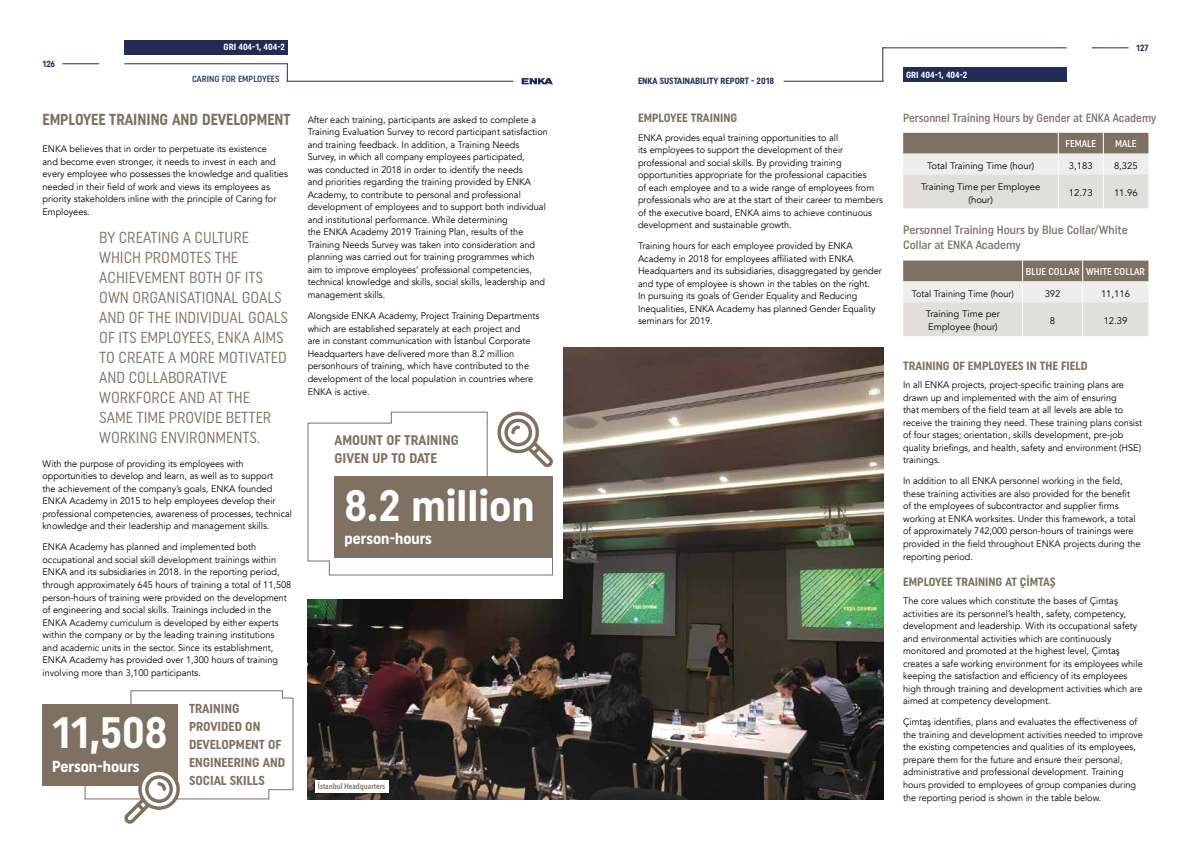
<style>
.page{position:relative;width:1191px;height:842px;background:#fff}
.page>*{position:absolute;margin:0;border:0;box-sizing:border-box;transform-origin:0 0}
.t1{font:700 44px "Uniform Condensed";color:#fff}
.t2{font:16px/20px "Uniform Condensed";color:#7e7162;scale:.96 1}
.t3{font:700 16px "Uniform Condensed";color:#7e7162;scale:.95 1}
.t4{font:700 16px "Uniform Condensed";color:#fff}
.t5{font:700 14px/18px "Uniform Condensed";color:#7e7162}
.t6{font:700 13px/18px "Uniform Condensed";color:#7e7162}
.t7{font:700 12px "Uniform Condensed";color:#7e7162}
.t8{font:500 12px/15px "Uniform Condensed";color:#7e7162}
.t9{font:500 12px "Uniform Condensed";color:#7e7162;scale:.96 1}
.t10{font:500 10px "Uniform Condensed";color:#fff}
.t11{font:9.5px/12.5px "Avenir";color:#000;scale:.96 1}
.t12{font:9.5px/13px "Avenir";color:#000;text-align:center}
.t13{font:9.5px "Avenir";color:#000;scale:.95 1}
.t14{font:700 9px "Uniform Condensed";color:#222c56}
.t15{font:700 9px "Uniform Condensed";color:#fff}
.t16{font:500 9px "Uniform Condensed";color:#222c56}
.t17{font:600 condensed 8px "Avenir Next LT Pro";color:#7e7162}
</style>
<div class="page">
<hr style="left:783px;top:81px;width:100px;height:1px;background:#222c56">
<hr style="left:882px;top:47px;width:1px;height:35px;background:#222c56">
<hr style="left:882px;top:47px;width:184px;height:1px;background:#222c56">
<hr style="left:1091px;top:47px;width:37px;height:1px;background:#222c56">
<hr style="left:62px;top:63px;width:37px;height:1px;background:#222c56">
<svg style="left:287px;top:64px;width:1px;height:17px"></svg>
<hr style="left:287px;top:81px;width:226px;height:1px;background:#222c56">
<hr style="left:124px;top:63px;width:164px;height:1px;background:#222c56">
<svg style="left:521px;top:78px;width:32px;height:6px"></svg>
<img style="left:308px;top:347px;width:575px;height:452px">
<div style="left:298px;top:341px;width:265px;height:258px;background:#fff"></div>
<svg style="left:307px;top:411px;width:246px;height:165px"></svg>
<div style="left:42px;top:704px;width:136px;height:82px;background:#7e7162"></div>
<div style="left:334px;top:476px;width:219px;height:82px;background:#7e7162"></div>
<svg style="left:84px;top:690px;width:210px;height:134px"></svg>
<svg style="left:495px;top:411px;width:58px;height:57px"></svg>
<svg style="left:903px;top:133px;width:245px;height:75px;background:#cbc5bf"></svg>
<hr style="left:1058px;top:174px;width:1px;height:34px;background:#fff">
<hr style="left:1103px;top:174px;width:1px;height:34px;background:#fff">
<svg style="left:903px;top:261px;width:245px;height:75px;background:#cbc5bf"></svg>
<hr style="left:1022px;top:302px;width:1px;height:34px;background:#fff">
<hr style="left:1082px;top:302px;width:1px;height:34px;background:#fff">
<div style="left:315px;top:780px;width:73px;height:12px;background:#fff"></div>
<div style="left:903px;top:68px;width:163px;height:14px;background:#222c56"></div>
<div style="left:124px;top:40px;width:164px;height:14px;background:#222c56"></div>
<p class="t14" style="left:43px;top:58px;width:14px">126</p>
<p class="t15" style="left:224px;top:42px;width:63px">GRI 404-1, 404-2</p>
<p class="t16" style="left:192px;top:73px;width:89px">CARING FOR EMPLOYEES</p>
<h2 class="t3" style="left:43px;top:110px;width:263px">EMPLOYEE TRAINING AND DEVELOPMENT</h2>
<p class="t11" style="left:43px;top:143px;width:257px">ENKA believes that in order to perpetuate its existence<br>and become even stronger, it needs to invest in each and every employee who possesses the knowledge and qualities needed in their field of work and views its employees as priority stakeholders inline with the principle of Caring for Employees.</p>
<p class="t2" style="left:99px;top:227px;width:198px">BY CREATING A CULTURE<br>WHICH PROMOTES THE<br>ACHIEVEMENT BOTH OF ITS<br>OWN ORGANISATIONAL GOALS<br>AND OF THE INDIVIDUAL GOALS<br>OF ITS EMPLOYEES, ENKA AIMS<br>TO CREATE A MORE MOTIVATED<br>AND COLLABORATIVE<br>WORKFORCE AND AT THE<br>SAME TIME PROVIDE BETTER<br>WORKING ENVIRONMENTS.</p>
<p class="t11" style="left:43px;top:458px;width:261px">With the purpose of providing its employees with opportunities to develop and learn, as well as to support<br>the achievement of the company’s goals, ENKA founded ENKA Academy in 2015 to help employees develop their professional competencies, awareness of processes, technical knowledge and their leadership and management skills.</p>
<p class="t11" style="left:43px;top:541px;width:260px">ENKA Academy has planned and implemented both occupational and social skill development trainings within ENKA and its subsidiaries in 2018. In the reporting period, through approximately 645 hours of training a total of 11,508 person-hours of training were provided on the development of engineering and social skills. Trainings included in the ENKA Academy curriculum is developed by either experts within the company or by the leading training institutions and academic units in the sector. Since its establishment, ENKA Academy has provided over 1,300 hours of training involving more than 3,100 participants.</p>
<h1 class="t1" style="left:52px;top:707px;width:117px">11,508</h1>
<h2 class="t4" style="left:52px;top:757px;width:89px">Person-hours</h2>
<h3 class="t6" style="left:189px;top:699px;width:98px">TRAINING<br>PROVIDED ON<br>DEVELOPMENT OF<br>ENGINEERING AND<br>SOCIAL SKILLS</h3>
<p class="t11" style="left:308px;top:114px;width:252px">After each training, participants are asked to complete a Training Evaluation Survey to record participant satisfaction and training feedback. In addition, a Training Needs Survey, in which all company employees participated,<br>was conducted in 2018 in order to identify the needs<br>and priorities regarding the training provided by ENKA Academy, to contribute to personal and professional development of employees and to support both individual and institutional performance. While determining<br>the ENKA Academy 2019 Training Plan, results of the Training Needs Survey was taken into consideration and planning was carried out for training programmes which aim to improve employees’ professional competencies, technical knowledge and skills, social skills, leadership and management skills.</p>
<p class="t11" style="left:308px;top:310px;width:243px">Alongside ENKA Academy, Project Training Departments which are established separately at each project and<br>are in constant communication with İstanbul Corporate Headquarters have delivered more than 8.2 million personhours of training, which have contributed to the development of the local population in countries where ENKA is active.</p>
<h3 class="t5" style="left:334px;top:431px;width:125px">AMOUNT OF TRAINING<br>GIVEN UP TO DATE</h3>
<h1 class="t1" style="left:344px;top:479px;width:191px">8.2 million</h1>
<h2 class="t4" style="left:344px;top:529px;width:89px">person-hours</h2>
<p class="t17" style="left:318px;top:781px;width:69px">İstanbul Headquarters</p>
<p class="t14" style="left:638px;top:76px;width:138px">ENKA SUSTAINABILITY REPORT - 2018</p>
<p class="t7" style="left:638px;top:111px;width:101px">EMPLOYEE TRAINING</p>
<p class="t11" style="left:638px;top:131px;width:257px">ENKA provides equal training opportunities to all<br>its employees to support the development of their professional and social skills. By providing training opportunities appropriate for the professional capacities<br>of each employee and to a wide range of employees from professionals who are at the start of their career to members of the executive board, ENKA aims to achieve continuous development and sustainable growth.</p>
<p class="t11" style="left:638px;top:240px;width:255px">Training hours for each employee provided by ENKA Academy in 2018 for employees affiliated with ENKA Headquarters and its subsidiaries, disaggregated by gender and type of employee is shown in the tables on the right.<br>In pursuing its goals of Gender Equality and Reducing Inequalities, ENKA Academy has planned Gender Equality seminars for 2019.</p>
<p class="t15" style="left:906px;top:69px;width:63px">GRI 404-1, 404-2</p>
<p class="t14" style="left:1136px;top:42px;width:14px">127</p>
<p class="t9" style="left:903px;top:111px;width:265px">Personnel Training Hours by Gender at ENKA Academy</p>
<p class="t10" style="left:1065px;top:137px;width:32px">FEMALE</p>
<p class="t10" style="left:1115px;top:137px;width:23px">MALE</p>
<p class="t12" style="left:927px;top:159px;width:109px">Total Training Time (hour)</p>
<p class="t12" style="left:1069px;top:159px;width:25px">3,183</p>
<p class="t12" style="left:1114px;top:159px;width:25px">8,325</p>
<p class="t12" style="left:921px;top:180px;width:121px">Training Time per Employee (hour)</p>
<p class="t12" style="left:1069px;top:187px;width:25px">12.73</p>
<p class="t12" style="left:1114px;top:187px;width:25px">11.96</p>
<p class="t8" style="left:903px;top:222px;width:226px">Personnel Training Hours by Blue Collar/White<br>Collar at ENKA Academy</p>
<p class="t10" style="left:1025px;top:265px;width:121px">BLUE COLLAR WHITE COLLAR</p>
<p class="t13" style="left:912px;top:288px;width:109px">Total Training Time (hour)</p>
<p class="t12" style="left:1044px;top:287px;width:17px">392</p>
<p class="t12" style="left:1101px;top:287px;width:31px">11,116</p>
<p class="t12" style="left:925px;top:308px;width:76px;text-align:left">Training Time per<br>Employee (hour)</p>
<p class="t12" style="left:1050px;top:314px;width:7px">8</p>
<p class="t12" style="left:1103px;top:314px;width:25px">12.39</p>
<p class="t7" style="left:903px;top:359px;width:186px">TRAINING OF EMPLOYEES IN THE FIELD</p>
<p class="t11" style="left:903px;top:379px;width:250px">In all ENKA projects, project-specific training plans are drawn up and implemented with the aim of ensuring<br>that members of the field team at all levels are able to receive the training they need. These training plans consist of four stages; orientation, skills development, pre-job quality briefings, and health, safety and environment (HSE) trainings.</p>
<p class="t11" style="left:903px;top:475px;width:249px">In addition to all ENKA personnel working in the field, these training activities are also provided for the benefit of the employees of subcontractor and supplier firms working at ENKA worksites. Under this framework, a total of approximately 742,000 person-hours of trainings were provided in the field throughout ENKA projects during the reporting period.</p>
<p class="t7" style="left:903px;top:575px;width:154px">EMPLOYEE TRAINING AT ÇİMTAŞ</p>
<p class="t11" style="left:903px;top:595px;width:251px">The core values which constitute the bases of Çimtaş activities are its personnel’s health, safety, competency, development and leadership. With its occupational safety and environmental activities which are continuously monitored and promoted at the highest level, Çimtaş creates a safe working environment for its employees while keeping the satisfaction and efficiency of its employees high through training and development activities which are aimed at competency development.</p>
<p class="t11" style="left:903px;top:716px;width:251px">Çimtaş identifies, plans and evaluates the effectiveness of the training and development activities needed to improve the existing competencies and qualities of its employees, prepare them for the future and ensure their personal, administrative and professional development. Training hours provided to employees of group companies during the reporting period is shown in the table below.</p>
</div>
